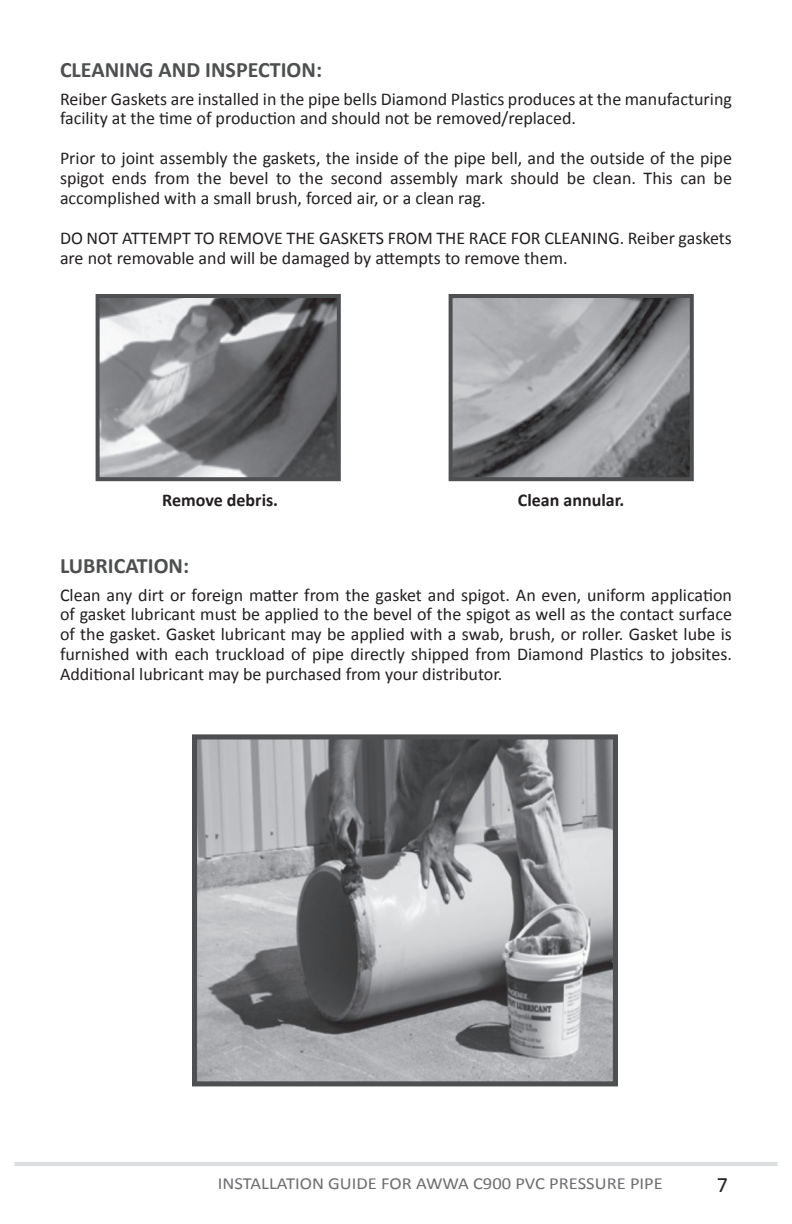
<style>
.page{position:relative;width:792px;height:1224px;background:#fff}
.page>*{position:absolute;margin:0;border:0;box-sizing:border-box;transform-origin:0 0}
.t1{font:700 22px "Calibri";color:#4e4f50}
.t2{font:22px "Calibri";color:#231f20}
.t3{font:18px/20px "Calibri";color:#231f20}
.t4{font:700 18px "Calibri";color:#231f20}
.t5{font:17px "Calibri";color:#6c6d70;scale:1.1 1}
</style>
<div class="page">
<hr style="left:14px;top:1162px;width:764px;height:4px;background:#dcdddf">
<img style="left:198px;top:740px;width:414px;height:340px">
<div style="left:192px;top:734px;width:426px;height:352px;border:5px solid #4e4f50"></div>
<img style="left:101px;top:299px;width:235px;height:177px">
<div style="left:96px;top:294px;width:245px;height:187px;border:4px solid #4e4f50"></div>
<img style="left:454px;top:299px;width:235px;height:177px">
<div style="left:449px;top:294px;width:245px;height:187px;border:4px solid #4e4f50"></div>
<p class="t1" style="left:60px;top:55px;width:264px">CLEANING AND INSPECTION:</p>
<p class="t3" style="left:60px;top:89px;width:673px">Reiber Gaskets are installed in the pipe bells Diamond Plastics produces at the manufacturing facility at the time of production and should not be removed/replaced.</p>
<p class="t3" style="left:60px;top:149px;width:674px;text-align:justify">Prior to joint assembly the gaskets, the inside of the pipe bell, and the outside of the pipe spigot ends from the bevel to the second assembly mark should be clean. This can be accomplished with a small brush, forced air, or a clean rag.</p>
<p class="t3" style="left:60px;top:229px;width:673px">DO NOT ATTEMPT TO REMOVE THE GASKETS FROM THE RACE FOR CLEANING. Reiber gaskets are not removable and will be damaged by attempts to remove them.</p>
<p class="t4" style="left:162px;top:488px;width:117px">Remove debris.</p>
<p class="t4" style="left:518px;top:488px;width:108px">Clean annular.</p>
<p class="t1" style="left:60px;top:551px;width:131px">LUBRICATION:</p>
<p class="t3" style="left:60px;top:585px;width:674px;text-align:justify">Clean any dirt or foreign matter from the gasket and spigot. An even, uniform application of gasket lubricant must be applied to the bevel of the spigot as well as the contact surface of the gasket. Gasket lubricant may be applied with a swab, brush, or roller. Gasket lube is furnished with each truckload of pipe directly shipped from Diamond Plastics to jobsites.<br>Additional lubricant may be purchased from your distributor.</p>
<p class="t5" style="left:218px;top:1172px;width:406px">INSTALLATION GUIDE FOR AWWA C900 PVC PRESSURE PIPE</p>
<p class="t2" style="left:717px;top:1170px;width:13px">7</p>
</div>
